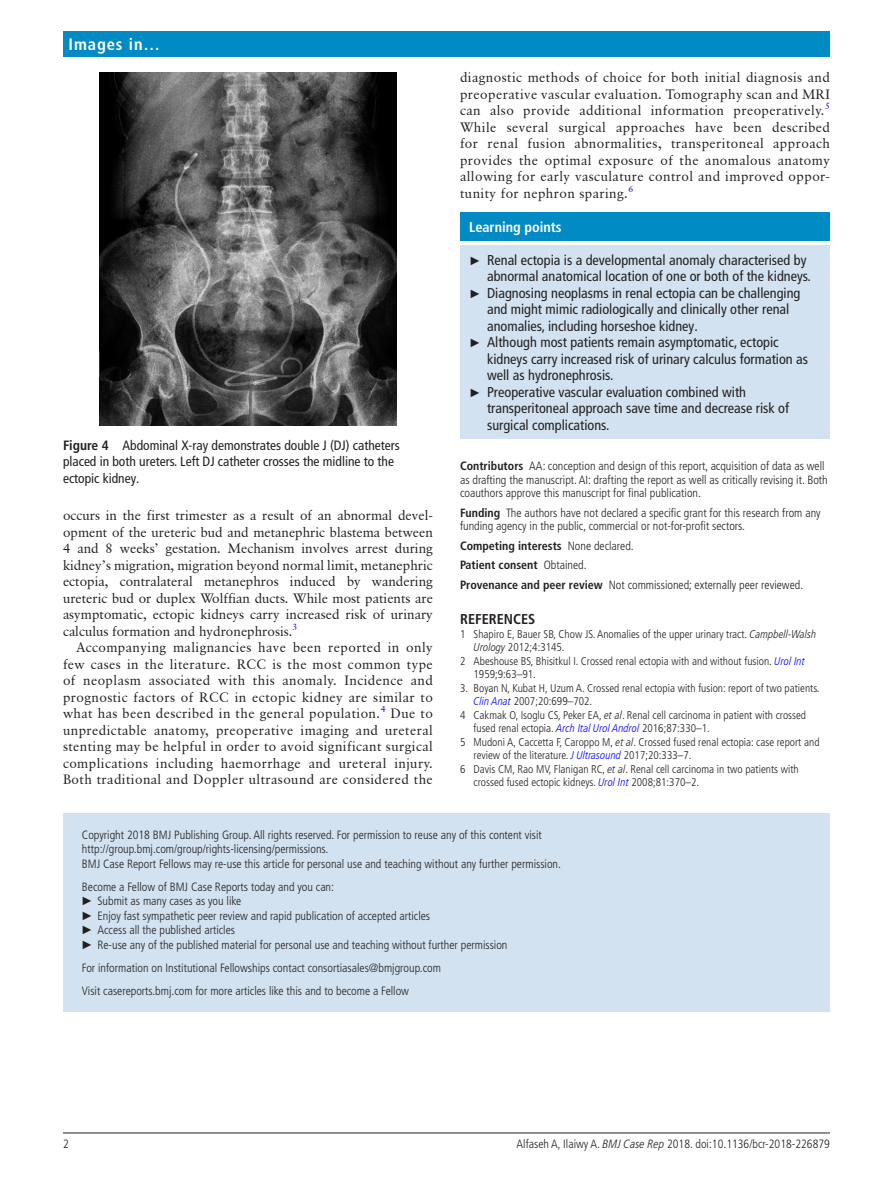
<style>
.page{position:relative;width:893px;height:1191px;background:#fff}
.page>*{position:absolute;margin:0;border:0;box-sizing:border-box;transform-origin:0 0}
.t1{font:700 condensed 16.5px "Frutiger LT Pro";letter-spacing:.055em;color:#fff}
.t2{font:condensed 14.25px "Frutiger LT Pro";color:#231f20}
.t3{font:700 condensed 14.25px "Frutiger LT Pro";color:#fff}
.t4{font:700 condensed 14.25px "Frutiger LT Std";color:#231f20}
.t5{font:13.5px/16.5px "Classical Garamond BT";letter-spacing:.03em;color:#231f20;text-align:justify}
.t6{font:condensed 13.5px/16.5px "Frutiger LT Pro";color:#231f20}
.t7{font:300 condensed 12px/14.4px "Frutiger LT Pro";color:#231f20}
.t8{font:300 condensed 11.25px "Frutiger LT Pro";color:#231f20}
.s1{font-weight:700}
.s2{font-family:"Arial";font-stretch:normal;font-size:12px}
.s3{font-style:italic}
.s4{font-style:italic;color:#00f}
.s5{font-family:"Arial";font-weight:400;font-stretch:normal}
</style>
<div class="page">
<hr style="left:63px;top:1132px;width:767px;height:1px;background:#231f20">
<div style="left:63px;top:31px;width:767px;height:25px;background:#008bc5"></div>
<div style="left:460px;top:212px;width:370px;height:29px;background:#008bc5"></div>
<div style="left:460px;top:245px;width:370px;height:194px;background:#d2e2f0"></div>
<img style="left:100px;top:72px;width:296px;height:354px">
<div style="left:63px;top:813px;width:767px;height:198px;background:#d2e2f0"></div>
<p class="t1" style="left:69px;top:34px;width:93px">Images in…</p>
<p class="t6" style="left:63px;top:437px;width:338px"><span class="s1">Figure 4</span> Abdominal X-ray demonstrates double J (DJ) catheters placed in both ureters. Left DJ catheter crosses the midline to the ectopic kidney.</p>
<p class="t5" style="left:63px;top:507px;width:371px">occurs in the first trimester as a result of an abnormal devel&shy;opment of the ureteric bud and metanephric blastema between 4 and 8 weeks’ gestation. Mechanism involves arrest during kidney’s migration, migration beyond normal limit, metanephric ectopia, contralateral metanephros induced by wandering ureteric bud or duplex Wolffian ducts. While most patients are asymptomatic, ectopic kidneys carry increased risk of urinary calculus formation and hydronephrosis.<sup>3</sup></p>
<p class="t5" style="left:63px;top:639px;width:371px;text-indent:14px">Accompanying malignancies have been reported in only few cases in the literature. RCC is the most common type of neoplasm associated with this anomaly. Incidence and prognostic factors of RCC in ectopic kidney are similar to what has been described in the general population.<sup>4</sup> Due to unpredictable anatomy, preoperative imaging and ureteral stenting may be helpful in order to avoid significant surgical complications including haemorrhage and ureteral injury.<br>Both traditional and Doppler ultrasound are considered the</p>
<p class="t5" style="left:460px;top:69px;width:371px">diagnostic methods of choice for both initial diagnosis and preoperative vascular evaluation. Tomography scan and MRI can also provide additional information preoperatively.<sup>5<br></sup>While several surgical approaches have been described for renal fusion abnormalities, transperitoneal approach provides the optimal exposure of the anomalous anatomy allowing for early vasculature control and improved oppor&shy;tunity for nephron sparing.<sup>6</sup></p>
<p class="t3" style="left:469px;top:218px;width:94px">Learning points</p>
<p class="t2" style="left:469px;top:251px;width:339px"><span class="s2">►</span> Renal ectopia is a developmental anomaly characterised by</p>
<p class="t2" style="left:487px;top:268px;width:325px">abnormal anatomical location of one or both of the kidneys.</p>
<p class="t2" style="left:469px;top:284px;width:333px"><span class="s2">►</span> Diagnosing neoplasms in renal ectopia can be challenging</p>
<p class="t2" style="left:487px;top:301px;width:304px">and might mimic radiologically and clinically other renal</p>
<p class="t2" style="left:487px;top:317px;width:212px">anomalies, including horseshoe kidney.</p>
<p class="t2" style="left:469px;top:334px;width:311px"><span class="s2">►</span> Although most patients remain asymptomatic, ectopic</p>
<p class="t2" style="left:487px;top:350px;width:323px">kidneys carry increased risk of urinary calculus formation as</p>
<p class="t2" style="left:487px;top:367px;width:128px">well as hydronephrosis.</p>
<p class="t2" style="left:469px;top:383px;width:279px"><span class="s2">►</span> Preoperative vascular evaluation combined with</p>
<p class="t2" style="left:487px;top:400px;width:303px">transperitoneal approach save time and decrease risk of</p>
<p class="t2" style="left:487px;top:416px;width:124px">surgical complications.</p>
<p class="t7" style="left:460px;top:459px;width:369px;line-height:13.5px"><span class="s1">Contributors</span> AA: conception and design of this report, acquisition of data as well as drafting the manuscript. AI: drafting the report as well as critically revising it. Both coauthors approve this manuscript for final publication.</p>
<p class="t7" style="left:460px;top:506px;width:362px;line-height:13.5px"><span class="s1">Funding</span> The authors have not declared a specific grant for this research from any funding agency in the public, commercial or not-for-profit sectors.</p>
<p class="t7" style="left:460px;top:536px;width:345px;line-height:19.5px"><span class="s1">Competing interests</span> None declared.<br><span class="s1">Patient consent</span> Obtained.<br><span class="s1">Provenance and peer review</span> Not commissioned; externally peer reviewed.</p>
<p class="t4" style="left:460px;top:610px;width:77px">REFERENCES</p>
<p class="t8" style="left:460px;top:627px;width:358px">1 Shapiro E, Bauer SB, Chow JS. Anomalies of the upper urinary tract. <span class="s3">Campbell-Walsh</span></p>
<p class="t8" style="left:474px;top:641px;width:93px"><span class="s3">Urology</span> 2012;4:3145.</p>
<p class="t8" style="left:460px;top:654px;width:346px">2 Abeshouse BS, Bhisitkul I. Crossed renal ectopia with and without fusion. <span class="s4">Urol Int</span></p>
<p class="t8" style="left:474px;top:668px;width:64px">1959;9:63–91.</p>
<p class="t8" style="left:460px;top:681px;width:361px">3. Boyan N, Kubat H, Uzum A. Crossed renal ectopia with fusion: report of two patients.</p>
<p class="t8" style="left:474px;top:695px;width:120px"><span class="s4">Clin Anat</span> 2007;20:699–702.</p>
<p class="t8" style="left:460px;top:708px;width:348px">4 Cakmak O, Isoglu CS, Peker EA, <span class="s3">et al</span>. Renal cell carcinoma in patient with crossed</p>
<p class="t8" style="left:474px;top:722px;width:238px">fused renal ectopia. <span class="s4">Arch Ital Urol Androl</span> 2016;87:330–1.</p>
<p class="t8" style="left:460px;top:735px;width:361px">5 Mudoni A, Caccetta F, Caroppo M, <span class="s3">et al</span>. Crossed fused renal ectopia: case report and</p>
<p class="t8" style="left:474px;top:749px;width:219px">review of the literature. <span class="s4">J Ultrasound</span> 2017;20:333–7.</p>
<p class="t8" style="left:460px;top:762px;width:340px">6 Davis CM, Rao MV, Flanigan RC, <span class="s3">et al</span>. Renal cell carcinoma in two patients with</p>
<p class="t8" style="left:474px;top:776px;width:227px">crossed fused ectopic kidneys. <span class="s4">Urol Int</span> 2008;81:370–2.</p>
<p class="t7" style="left:82px;top:827px;width:481px">Copyright 2018 BMJ Publishing Group. All rights reserved. For permission to reuse any of this content visit http://group.bmj.com/group/rights-licensing/permissions.<br>BMJ Case Report Fellows may re-use this article for personal use and teaching without any further permission.</p>
<p class="t7" style="left:81px;top:879px;width:428px">Become a Fellow of BMJ Case Reports today and you can:<br><span class="s5">►</span> Submit as many cases as you like<br><span class="s5">►</span> Enjoy fast sympathetic peer review and rapid publication of accepted articles<br><span class="s5">►</span> Access all the published articles<br><span class="s5">►</span> Re-use any of the published material for personal use and teaching without further permission</p>
<p class="t7" style="left:82px;top:956px;width:361px;line-height:23.4px">For information on Institutional Fellowships contact consortiasales@bmjgroup.com<br>Visit casereports.bmj.com for more articles like this and to become a Fellow</p>
<p class="t7" style="left:63px;top:1136px;width:7px">2</p>
<p class="t7" style="left:517px;top:1136px;width:315px">Alfaseh A, Ilaiwy A. <span class="s3">BMJ Case Rep</span> 2018. doi:10.1136/bcr-2018-226879</p>
</div>
